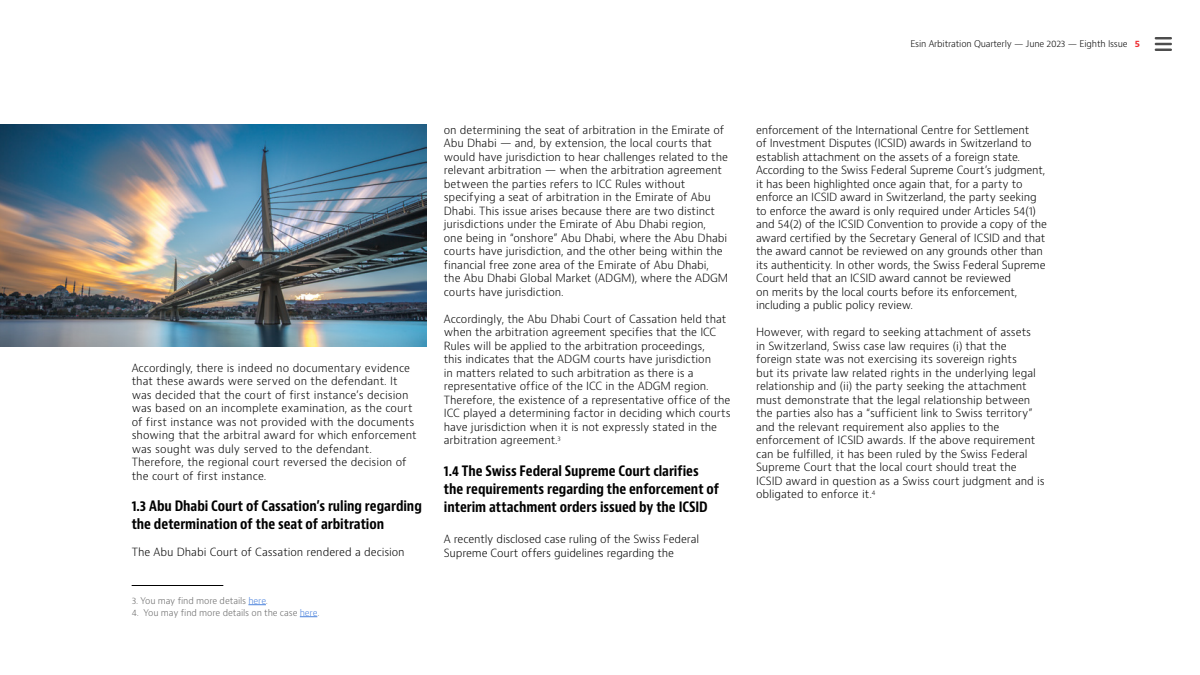
<style>
.page{position:relative;width:1200px;height:675px;background:#fff}
.page>*{position:absolute;margin:0;border:0;box-sizing:border-box;transform-origin:0 0}
.t1{font:700 condensed 14px/18px "Baker Mc Kenzie Bernini";letter-spacing:-.005em;color:#000}
.t2{font:300 11px/13.5px "Baker Mc Kenzie Bernini";letter-spacing:-.005em;color:#000}
.t3{font:300 9px "Baker Mc Kenzie Bernini";letter-spacing:-.015em;color:#666}
.t4{font:300 9px "Baker Mc Kenzie Bernini";letter-spacing:-.02em;color:#000}
.s1{font-weight:700;color:#ee3035}
.s2{color:#4b82dc}
</style>
<div class="page">
<svg style="left:1155px;top:37px;width:17px;height:14px"></svg>
<hr style="left:132px;top:585px;width:91px;height:1px;background:#000">
<svg style="left:248px;top:605px;width:18px;height:1px"></svg>
<svg style="left:300px;top:617px;width:17px;height:1px"></svg>
<img style="left:0;top:124px;width:427px;height:223px">
<p class="t4" style="left:910px;top:38px;width:231px">Esin Arbitration Quarterly — June 2023 — Eighth Issue <span class="s1">5</span></p>
<p class="t2" style="left:132px;top:361px;width:287px">Accordingly, there is indeed no documentary evidence that these awards were served on the defendant. It was decided that the court of first instance’s decision was based on an incomplete examination, as the court of first instance was not provided with the documents showing that the arbitral award for which enforcement was sought was duly served to the defendant.<br>Therefore, the regional court reversed the decision of the court of first instance.</p>
<p class="t1" style="left:132px;top:497px;width:292px">1.3 Abu Dhabi Court of Cassation’s ruling regarding the determination of the seat of arbitration</p>
<p class="t2" style="left:132px;top:546px;width:275px">The Abu Dhabi Court of Cassation rendered a decision</p>
<p class="t3" style="left:132px;top:595px;width:138px">3. You may find more details <span class="s2">here</span>.</p>
<p class="t3" style="left:132px;top:607px;width:189px">4. You may find more details on the case <span class="s2">here</span>.</p>
<p class="t2" style="left:444px;top:123px;width:286px">on determining the seat of arbitration in the Emirate of Abu Dhabi — and, by extension, the local courts that would have jurisdiction to hear challenges related to the relevant arbitration — when the arbitration agreement between the parties refers to ICC Rules without specifying a seat of arbitration in the Emirate of Abu Dhabi. This issue arises because there are two distinct jurisdictions under the Emirate of Abu Dhabi region,<br>one being in “onshore” Abu Dhabi, where the Abu Dhabi courts have jurisdiction, and the other being within the financial free zone area of the Emirate of Abu Dhabi, the Abu Dhabi Global Market (ADGM), where the ADGM courts have jurisdiction.</p>
<p class="t2" style="left:444px;top:312px;width:288px">Accordingly, the Abu Dhabi Court of Cassation held that when the arbitration agreement specifies that the ICC Rules will be applied to the arbitration proceedings,<br>this indicates that the ADGM courts have jurisdiction<br>in matters related to such arbitration as there is a representative office of the ICC in the ADGM region.<br>Therefore, the existence of a representative office of the ICC played a determining factor in deciding which courts have jurisdiction when it is not expressly stated in the arbitration agreement.<sup>3</sup></p>
<p class="t1" style="left:444px;top:462px;width:277px">1.4 The Swiss Federal Supreme Court clarifies the requirements regarding the enforcement of interim attachment orders issued by the ICSID</p>
<p class="t2" style="left:444px;top:533px;width:257px">A recently disclosed case ruling of the Swiss Federal<br>Supreme Court offers guidelines regarding the</p>
<p class="t2" style="left:756px;top:123px;width:292px">enforcement of the International Centre for Settlement<br>of Investment Disputes (ICSID) awards in Switzerland to establish attachment on the assets of a foreign state.<br>According to the Swiss Federal Supreme Court’s judgment, it has been highlighted once again that, for a party to enforce an ICSID award in Switzerland, the party seeking to enforce the award is only required under Articles 54(1) and 54(2) of the ICSID Convention to provide a copy of the award certified by the Secretary General of ICSID and that the award cannot be reviewed on any grounds other than its authenticity. In other words, the Swiss Federal Supreme Court held that an ICSID award cannot be reviewed<br>on merits by the local courts before its enforcement, including a public policy review.</p>
<p class="t2" style="left:756px;top:326px;width:290px">However, with regard to seeking attachment of assets<br>in Switzerland, Swiss case law requires (i) that the foreign state was not exercising its sovereign rights<br>but its private law related rights in the underlying legal relationship and (ii) the party seeking the attachment must demonstrate that the legal relationship between the parties also has a “sufficient link to Swiss territory” and the relevant requirement also applies to the enforcement of ICSID awards. If the above requirement can be fulfilled, it has been ruled by the Swiss Federal Supreme Court that the local court should treat the ICSID award in question as a Swiss court judgment and is obligated to enforce it.<sup>4</sup></p>
</div>
